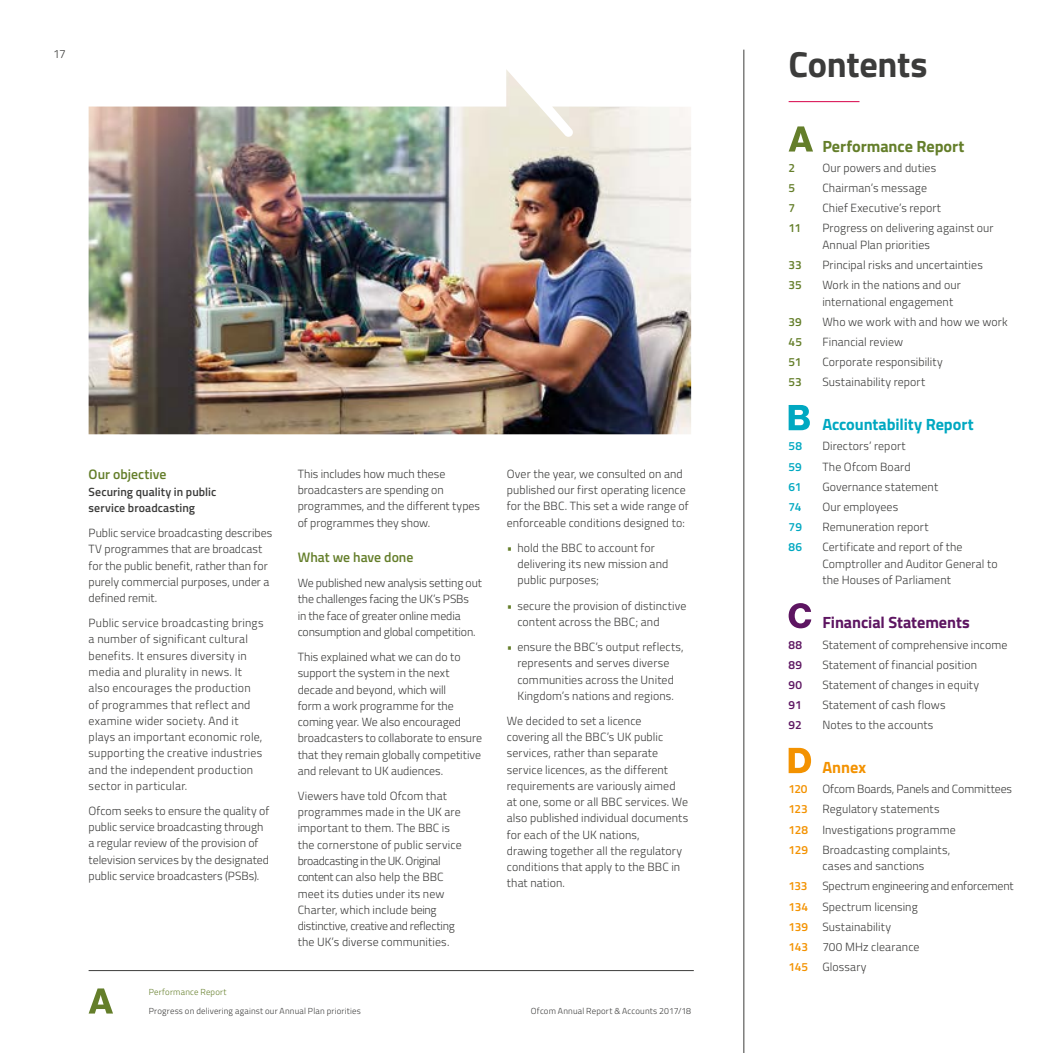
<style>
.page{position:relative;width:1058px;height:1053px;background:#fff}
.page>*{position:absolute;margin:0;border:0;box-sizing:border-box;transform-origin:0 0}
.t1{font:700 36.25px "Titillium";letter-spacing:-.01em;color:#3c3c3b}
.t2{font:700 16.25px "Titillium";letter-spacing:-.005em;color:#00a8c1}
.t3{font:700 16.25px "Titillium";letter-spacing:-.005em;color:#5d1561}
.t4{font:700 16.25px "Titillium";letter-spacing:-.005em;color:#647e2a}
.t5{font:700 16.25px "Titillium";color:#f39200}
.A_H4{font:600 13.75px "Titillium";color:#647e2a}
.Body{font:600 13.75px "Titillium";color:#647e2a}
.Body-2{font:300 11.88px/16.2px "Titillium";letter-spacing:.01em;color:#3c3c3b}
.Body-3{font:300 11.88px/16.2px "Titillium";letter-spacing:-.01em;color:#3c3c3b}
.Body-4{font:600 11.88px/16.2px "Titillium";letter-spacing:.01em;color:#3c3c3b}
.t6{font:600 11.88px "Titillium";letter-spacing:-.005em;color:#647e2a}
.t7{font:600 11.88px "Titillium";color:#00a8c1}
.t8{font:600 11.88px "Titillium";letter-spacing:.02em;color:#5d1561}
.t9{font:600 11.88px "Titillium";letter-spacing:-.045em;color:#f39200}
.t10{font:300 8.75px "Titillium";letter-spacing:.02em;color:#3c3c3b}
.t11{font:300 8.75px "Titillium";letter-spacing:.02em;color:#647e2a}
.s1{color:#647e2a}
.s2{font-weight:600;color:#f39200}
</style>
<div class="page">
<hr style="left:788px;top:101px;width:71px;height:1px;background:#d70048">
<svg style="left:788px;top:126px;width:25px;height:25px"></svg>
<svg style="left:788px;top:405px;width:22px;height:25px"></svg>
<svg style="left:788px;top:603px;width:23px;height:25px"></svg>
<svg style="left:788px;top:747px;width:23px;height:26px"></svg>
<hr style="left:743px;top:50px;width:1px;height:1002px;background:#3c3c3b">
<hr style="left:89px;top:970px;width:605px;height:1px;background:#3c3c3b">
<svg style="left:89px;top:988px;width:24px;height:25px"></svg>
<img style="left:89px;top:69px;width:602px;height:365px">
<p class="Body-2" style="left:53px;top:45px;width:14px">17</p>
<p class="Body" style="left:89px;top:464px;width:79px">Our objective</p>
<p class="Body-4" style="left:89px;top:483px;width:129px">Securing quality in public service broadcasting</p>
<p class="Body-2" style="left:89px;top:524px;width:185px">Public service broadcasting describes<br>TV programmes that are broadcast for the public benefit, rather than for purely commercial purposes, under a defined remit.</p>
<p class="Body-2" style="left:89px;top:614px;width:176px">Public service broadcasting brings a number of significant cultural benefits. It ensures diversity in media and plurality in news. It also encourages the production of programmes that reflect and examine wider society. And it plays an important economic role, supporting the creative industries and the independent production sector in particular.</p>
<p class="Body-2" style="left:89px;top:802px;width:182px">Ofcom seeks to ensure the quality of public service broadcasting through a regular review of the provision of television services by the designated public service broadcasters (PSBs).</p>
<p class="t11" style="left:149px;top:985px;width:79px">Performance Report</p>
<p class="Body-2" style="left:298px;top:465px;width:184px">This includes how much these broadcasters are spending on programmes, and the different types of programmes they show.</p>
<p class="A_H4" style="left:298px;top:547px;width:117px">What we have done</p>
<p class="Body-3" style="left:298px;top:574px;width:186px">We published new analysis setting out the challenges facing the UK’s PSBs<br>in the face of greater online media consumption and global competition.</p>
<p class="Body-2" style="left:298px;top:648px;width:186px">This explained what we can do to support the system in the next decade and beyond, which will<br>form a work programme for the coming year. We also encouraged broadcasters to collaborate to ensure that they remain globally competitive and relevant to UK audiences.</p>
<p class="Body-2" style="left:298px;top:787px;width:165px">Viewers have told Ofcom that programmes made in the UK are important to them. The BBC is the cornerstone of public service broadcasting in the UK. Original content can also help the BBC meet its duties under its new<br>Charter, which include being distinctive, creative and reflecting the UK’s diverse communities.</p>
<p class="t10" style="left:149px;top:1004px;width:213px">Progress on delivering against our Annual Plan priorities</p>
<p class="Body-2" style="left:507px;top:465px;width:183px">Over the year, we consulted on and published our first operating licence for the BBC. This set a wide range of enforceable conditions designed to:</p>
<p class="Body-2" style="left:517px;top:539px;width:152px;text-indent:-11px"><span class="s1">•</span> hold the BBC to account for delivering its new mission and public purposes;</p>
<p class="Body-2" style="left:517px;top:596px;width:170px;text-indent:-11px"><span class="s1">•</span> secure the provision of distinctive content across the BBC; and</p>
<p class="Body-2" style="left:507px;top:638px;width:178px;text-align:center"><span class="s1">•</span> ensure the BBC’s output reflects, represents and serves diverse communities across the United<br>Kingdom’s nations and regions.</p>
<p class="Body-2" style="left:507px;top:712px;width:183px">We decided to set a licence<br>covering all the BBC’s UK public services, rather than separate service licences, as the different requirements are variously aimed at one, some or all BBC services. We also published individual documents for each of the UK nations,<br>drawing together all the regulatory conditions that apply to the BBC in that nation.</p>
<p class="t10" style="left:531px;top:1004px;width:162px">Ofcom Annual Report &amp; Accounts 2017/18</p>
<h1 class="t1" style="left:788px;top:36px;width:140px">Contents</h1>
<h2 class="t4" style="left:822px;top:133px;width:143px">Performance Report</h2>
<p class="t6" style="left:788px;top:159px;width:8px">2</p>
<p class="Body-2" style="left:822px;top:159px;width:115px">Our powers and duties</p>
<p class="t6" style="left:788px;top:179px;width:8px">5</p>
<p class="Body-2" style="left:822px;top:179px;width:106px">Chairman’s message</p>
<p class="t6" style="left:788px;top:199px;width:8px">7</p>
<p class="Body-2" style="left:822px;top:199px;width:120px">Chief Executive’s report</p>
<p class="t6" style="left:788px;top:219px;width:14px">11</p>
<p class="Body-2" style="left:822px;top:219px;width:173px;line-height:16.6px">Progress on delivering against our<br>Annual Plan priorities</p>
<p class="t6" style="left:788px;top:256px;width:15px">33</p>
<p class="Body-2" style="left:822px;top:256px;width:162px">Principal risks and uncertainties</p>
<p class="t6" style="left:788px;top:276px;width:15px">35</p>
<p class="Body-2" style="left:822px;top:276px;width:140px;line-height:16.6px">Work in the nations and our international engagement</p>
<p class="t6" style="left:788px;top:312px;width:15px">39</p>
<p class="Body-2" style="left:822px;top:313px;width:187px">Who we work with and how we work</p>
<p class="t6" style="left:788px;top:333px;width:15px">45</p>
<p class="Body-2" style="left:822px;top:333px;width:82px">Financial review</p>
<p class="t6" style="left:788px;top:353px;width:14px">51</p>
<p class="Body-2" style="left:822px;top:353px;width:122px">Corporate responsibility</p>
<p class="t6" style="left:788px;top:373px;width:15px">53</p>
<p class="Body-2" style="left:822px;top:373px;width:104px">Sustainability report</p>
<h2 class="t2" style="left:822px;top:412px;width:153px">Accountability Report</h2>
<p class="t7" style="left:788px;top:437px;width:15px">58</p>
<p class="Body-2" style="left:822px;top:437px;width:85px">Directors’ report</p>
<p class="t7" style="left:788px;top:457px;width:15px">59</p>
<p class="Body-2" style="left:822px;top:457px;width:90px">The Ofcom Board</p>
<p class="t7" style="left:788px;top:477px;width:14px">61</p>
<p class="Body-2" style="left:822px;top:478px;width:117px">Governance statement</p>
<p class="t7" style="left:788px;top:497px;width:14px">74</p>
<p class="Body-2" style="left:822px;top:498px;width:77px">Our employees</p>
<p class="t7" style="left:788px;top:518px;width:15px">79</p>
<p class="Body-2" style="left:822px;top:518px;width:108px">Remuneration report</p>
<p class="t7" style="left:788px;top:538px;width:15px">86</p>
<p class="Body-2" style="left:822px;top:538px;width:177px;line-height:16.6px">Certificate and report of the<br>Comptroller and Auditor General to the Houses of Parliament</p>
<h2 class="t3" style="left:822px;top:610px;width:149px">Financial Statements</h2>
<p class="t8" style="left:788px;top:635px;width:15px">88</p>
<p class="Body-2" style="left:822px;top:635px;width:187px">Statement of comprehensive income</p>
<p class="t8" style="left:788px;top:655px;width:15px">89</p>
<p class="Body-2" style="left:822px;top:655px;width:156px">Statement of financial position</p>
<p class="t8" style="left:788px;top:675px;width:15px">90</p>
<p class="Body-2" style="left:822px;top:676px;width:158px">Statement of changes in equity</p>
<p class="t8" style="left:788px;top:695px;width:15px">91</p>
<p class="Body-2" style="left:822px;top:696px;width:125px">Statement of cash flows</p>
<p class="t8" style="left:788px;top:716px;width:15px">92</p>
<p class="Body-2" style="left:822px;top:716px;width:113px">Notes to the accounts</p>
<h2 class="t5" style="left:822px;top:755px;width:45px">Annex</h2>
<p class="t9" style="left:788px;top:780px;width:20px">120</p>
<p class="Body-2" style="left:788px;top:778px;width:225px;line-height:20.1px;text-indent:34px">Ofcom Boards, Panels and Committees<br><span class="s2">123</span> Regulatory statements<br><span class="s2">128</span> Investigations programme<br><span class="s2">129</span> Broadcasting complaints,</p>
<p class="Body-2" style="left:822px;top:857px;width:104px">cases and sanctions</p>
<p class="t9" style="left:788px;top:877px;width:20px">133</p>
<p class="Body-2" style="left:788px;top:875px;width:227px;line-height:20.1px;text-indent:34px">Spectrum engineering and enforcement<br><span class="s2">134</span> Spectrum licensing<br><span class="s2">139</span> Sustainability<br><span class="s2">143</span> 700 MHz clearance<br><span class="s2">145</span> Glossary</p>
</div>
